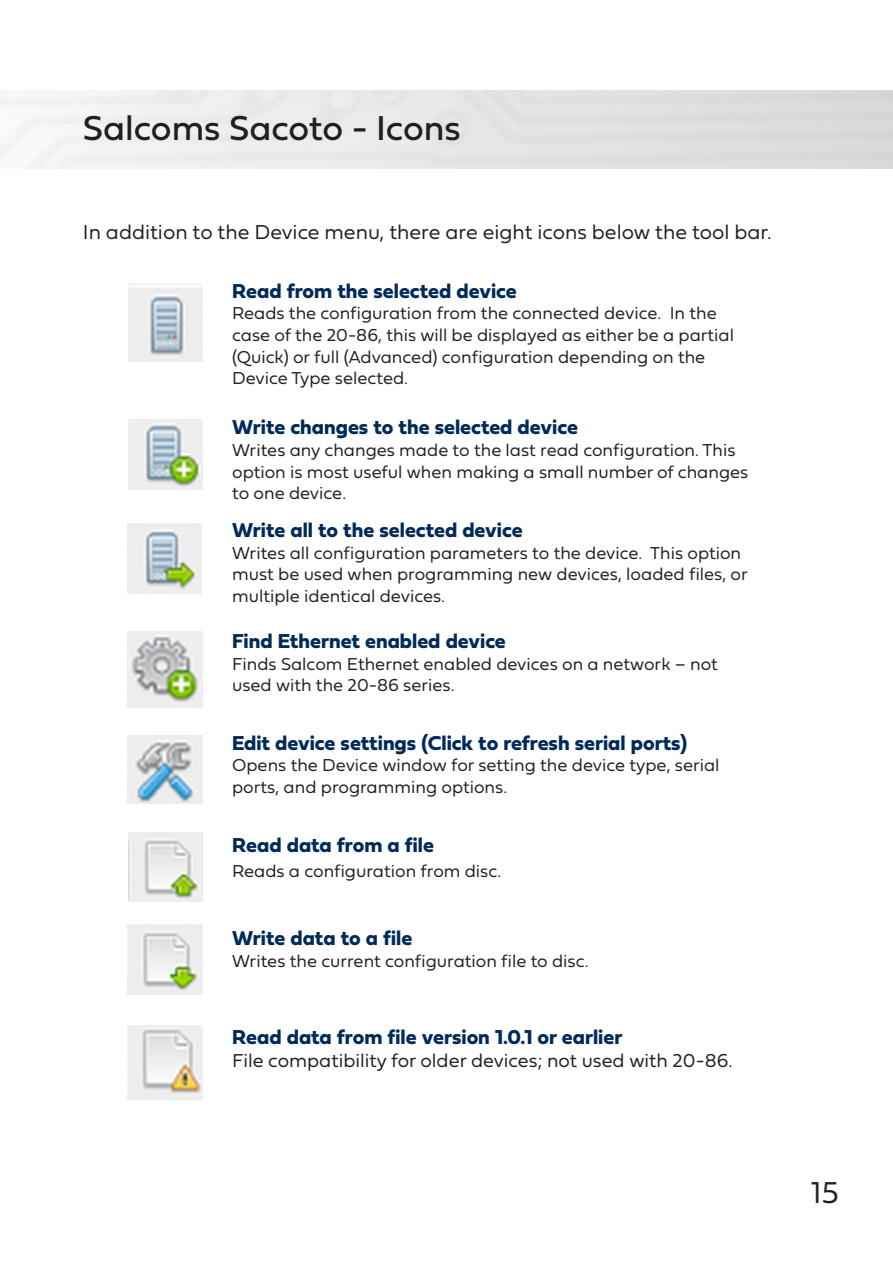
<style>
.page{position:relative;width:893px;height:1263px;background:#fff}
.page>*{position:absolute;margin:0;border:0;box-sizing:border-box;transform-origin:0 0}
.t1{font:36px "Fieldwork Geo Regular";color:#231f20}
.t2{font:31.5px "Fieldwork Geo Light";color:#231f20}
.t3{font:21px "Fieldwork Geo Bold";color:#002a58}
.t4{font:21px "Fieldwork Geo Light";color:#231f20}
.t5{font:19.5px "Fieldwork Geo Light";color:#231f20}
.t6{font:18px/21.6px "Fieldwork Geo Light";color:#231f20}
</style>
<div class="page">
<img style="left:128px;top:284px;width:74px;height:77px">
<img style="left:128px;top:420px;width:74px;height:70px">
<img style="left:128px;top:523px;width:73px;height:70px">
<img style="left:128px;top:631px;width:74px;height:76px">
<img style="left:128px;top:735px;width:74px;height:69px">
<img style="left:128px;top:832px;width:74px;height:70px">
<img style="left:128px;top:924px;width:74px;height:71px">
<img style="left:128px;top:1025px;width:74px;height:74px">
<p class="t1" style="left:83px;top:100px;width:380px">Salcoms Sacoto - Icons</p>
<p class="t4" style="left:83px;top:216px;width:690px">In addition to the Device menu, there are eight icons below the tool bar.</p>
<p class="t3" style="left:232px;top:274px;width:286px">Read from the selected device</p>
<p class="t6" style="left:232px;top:302px;width:503px">Reads the configuration from the connected device. In the case of the 20-86, this will be displayed as either be a partial (Quick) or full (Advanced) configuration depending on the Device Type selected.</p>
<p class="t3" style="left:232px;top:411px;width:347px">Write changes to the selected device</p>
<p class="t6" style="left:232px;top:438px;width:518px">Writes any changes made to the last read configuration. This option is most useful when making a small number of changes to one device.</p>
<p class="t3" style="left:232px;top:514px;width:292px">Write all to the selected device</p>
<p class="t6" style="left:232px;top:541px;width:517px">Writes all configuration parameters to the device. This option must be used when programming new devices, loaded files, or multiple identical devices.</p>
<p class="t3" style="left:232px;top:625px;width:275px">Find Ethernet enabled device</p>
<p class="t6" style="left:232px;top:652px;width:487px">Finds Salcom Ethernet enabled devices on a network – not used with the 20-86 series.</p>
<p class="t3" style="left:232px;top:726px;width:456px">Edit device settings (Click to refresh serial ports)</p>
<p class="t6" style="left:232px;top:753px;width:489px">Opens the Device window for setting the device type, serial ports, and programming options.</p>
<p class="t3" style="left:232px;top:828px;width:203px">Read data from a file</p>
<p class="t6" style="left:232px;top:859px;width:270px">Reads a configuration from disc.</p>
<p class="t3" style="left:232px;top:922px;width:182px">Write data to a file</p>
<p class="t6" style="left:232px;top:949px;width:358px">Writes the current configuration file to disc.</p>
<p class="t3" style="left:232px;top:1020px;width:392px">Read data from file version 1.0.1 or earlier</p>
<p class="t5" style="left:232px;top:1045px;width:502px">File compatibility for older devices; not used with 20-86.</p>
<p class="t2" style="left:811px;top:1168px;width:29px">15</p>
</div>
